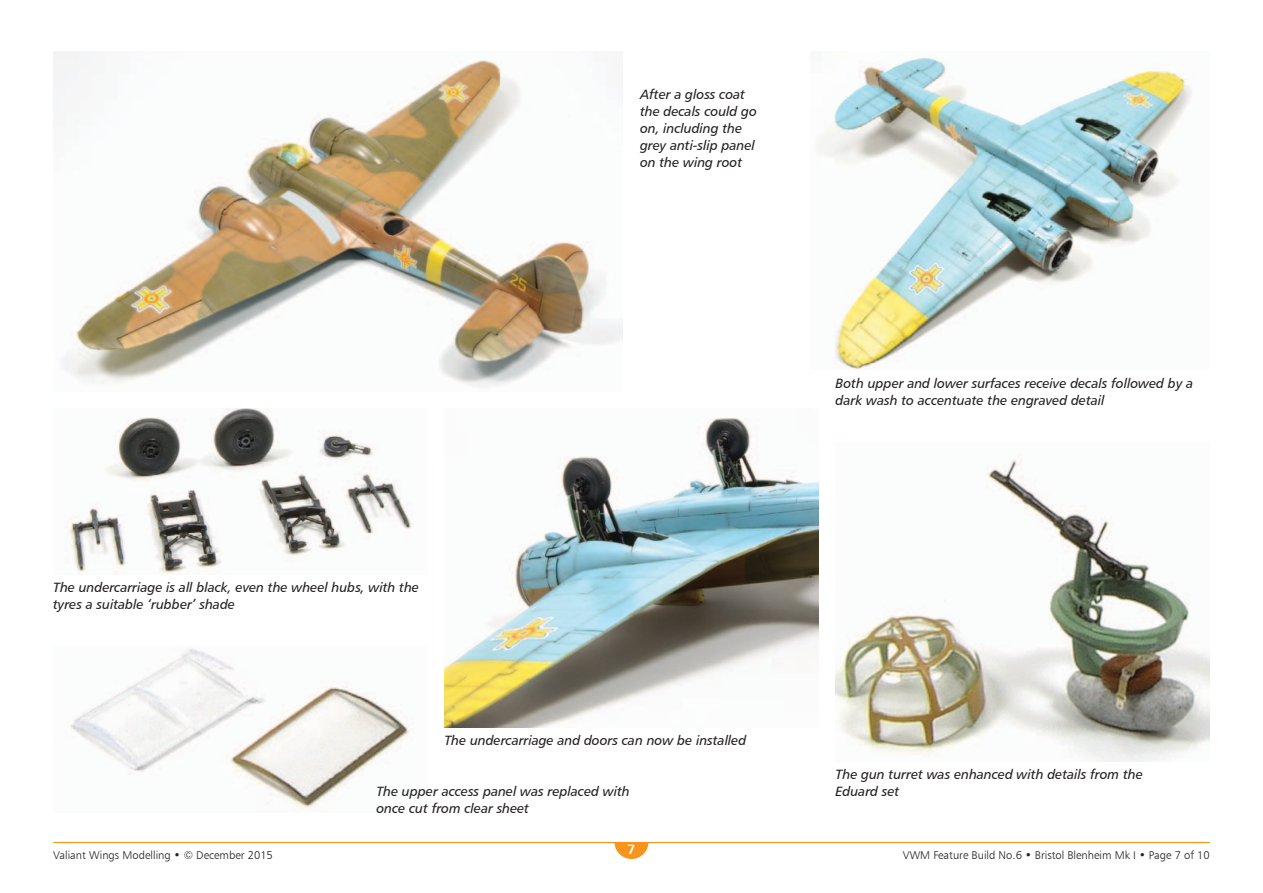
<style>
.page{position:relative;width:1263px;height:893px;background:#fff}
.page>*{position:absolute;margin:0;border:0;box-sizing:border-box;transform-origin:0 0}
.t1{font:13.5px/17px "Humanist 777 BT Italic B";letter-spacing:-.005em;color:#231f20}
.t2{font:13.5px "Humanist 777 BT Bold B";color:#fff}
.t3{font:11.25px "Humanist 777 BT Light B";color:#231f20}
</style>
<div class="page">
<svg style="left:614px;top:843px;width:34px;height:16px"></svg>
<hr style="left:53px;top:842px;width:1157px;height:1px;background:#f7941d">
<img style="left:67px;top:408px;width:347px;height:166px">
<img style="left:53px;top:51px;width:570px;height:337px">
<img style="left:810px;top:51px;width:382px;height:319px">
<img style="left:444px;top:417px;width:375px;height:310px">
<img style="left:70px;top:648px;width:340px;height:161px">
<img style="left:836px;top:454px;width:374px;height:307px">
<p class="t1" style="left:640px;top:86px;width:118px">After a gloss coat the decals could go on, including the grey anti-slip panel on the wing root</p>
<p class="t1" style="left:53px;top:579px;width:367px">The undercarriage is all black, even the wheel hubs, with the tyres a suitable ‘rubber’ shade</p>
<p class="t1" style="left:444px;top:732px;width:303px">The undercarriage and doors can now be installed</p>
<p class="t1" style="left:376px;top:783px;width:255px">The upper access panel was replaced with once cut from clear sheet</p>
<p class="t1" style="left:836px;top:375px;width:359px">Both upper and lower surfaces receive decals followed by a dark wash to accentuate the engraved detail</p>
<p class="t1" style="left:836px;top:766px;width:309px">The gun turret was enhanced with details from the<br>Eduard set</p>
<p class="t2" style="left:627px;top:841px;width:10px">7</p>
<p class="t3" style="left:53px;top:848px;width:221px">Valiant Wings Modelling • © December 2015</p>
<p class="t3" style="left:903px;top:848px;width:308px">VWM Feature Build No.6 • Bristol Blenheim Mk I • Page 7 of 10</p>
</div>
